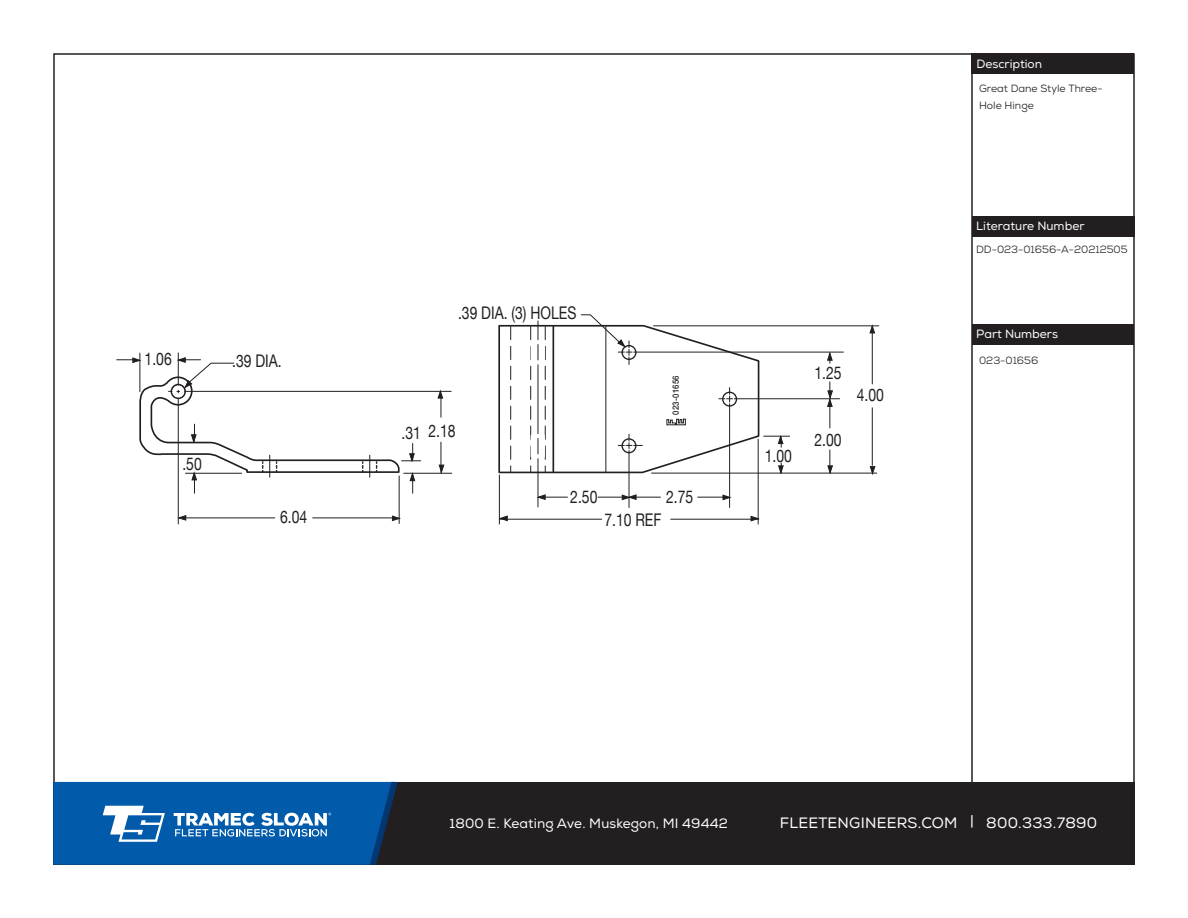
<style>
.page{position:relative;width:1188px;height:918px;background:#fff}
.page>*{position:absolute;margin:0;border:0;box-sizing:border-box;transform-origin:0 0}
.t1{font:17.4px "Helvetica Neue";color:#231f20;scale:.8 1}
.t2{font:15px "Nexa";letter-spacing:.015em;color:#fff}
.t3{font:13.5px "Nexa";letter-spacing:.01em;color:#fff}
.t4{font:12px "Nexa";color:#fff}
.t5{font:10.5px/16.5px "Nexa";color:#231f20}
.t6{font:500 8.55px "Helvetica Neue";letter-spacing:.04em;color:#231f20;scale:.9 1}
</style>
<div class="page">
<div style="left:53px;top:782px;width:1082px;height:83px;background:#231f20"></div>
<svg style="left:53px;top:782px;width:345px;height:83px;background:#1765ab"></svg>
<hr style="left:971px;top:55px;width:2px;height:734px;background:#231f20">
<div style="left:971px;top:53px;width:163px;height:21px;background:#231f20"></div>
<div style="left:972px;top:216px;width:163px;height:20px;background:#231f20"></div>
<div style="left:973px;top:324px;width:161px;height:20px;background:#231f20"></div>
<svg style="left:392px;top:516px;width:7px;height:5px"></svg>
<svg style="left:751px;top:516px;width:7px;height:5px"></svg>
<svg style="left:179px;top:515px;width:7px;height:5px"></svg>
<svg style="left:500px;top:516px;width:7px;height:5px"></svg>
<svg style="left:870px;top:466px;width:5px;height:7px"></svg>
<svg style="left:439px;top:465px;width:5px;height:7px"></svg>
<svg style="left:870px;top:326px;width:5px;height:7px"></svg>
<hr style="left:500px;top:519px;width:102px;height:1px;background:#231f20">
<hr style="left:671px;top:519px;width:88px;height:1px;background:#231f20">
<hr style="left:618px;top:352px;width:225px;height:1px;background:#231f20">
<hr style="left:719px;top:398px;width:121px;height:1px;background:#231f20">
<hr style="left:729px;top:388px;width:1px;height:120px;background:#231f20">
<hr style="left:629px;top:434px;width:1px;height:74px;background:#231f20">
<hr style="left:169px;top:391px;width:282px;height:1px;background:#231f20">
<hr style="left:178px;top:353px;width:1px;height:171px;background:#231f20">
<hr style="left:538px;top:321px;width:1px;height:186px;background:#231f20">
<hr style="left:654px;top:325px;width:225px;height:1px;background:#231f20">
<hr style="left:652px;top:473px;width:225px;height:1px;background:#231f20">
<hr style="left:499px;top:475px;width:1px;height:49px;background:#231f20">
<hr style="left:758px;top:439px;width:1px;height:85px;background:#231f20">
<hr style="left:139px;top:353px;width:1px;height:39px;background:#231f20">
<hr style="left:404px;top:473px;width:48px;height:1px;background:#231f20">
<hr style="left:872px;top:326px;width:1px;height:58px;background:#231f20">
<hr style="left:872px;top:408px;width:1px;height:57px;background:#231f20">
<hr style="left:441px;top:442px;width:1px;height:31px;background:#231f20">
<svg style="left:438px;top:391px;width:5px;height:26px"></svg>
<svg style="left:538px;top:495px;width:29px;height:5px"></svg>
<svg style="left:598px;top:495px;width:63px;height:5px"></svg>
<svg style="left:698px;top:495px;width:32px;height:5px"></svg>
<svg style="left:827px;top:353px;width:5px;height:10px"></svg>
<svg style="left:828px;top:450px;width:5px;height:23px"></svg>
<svg style="left:827px;top:382px;width:6px;height:46px"></svg>
<svg style="left:117px;top:358px;width:304px;height:135px"></svg>
<hr style="left:183px;top:517px;width:92px;height:1px;background:#231f20">
<hr style="left:313px;top:517px;width:84px;height:1px;background:#231f20">
<hr style="left:399px;top:476px;width:1px;height:48px;background:#231f20">
<svg style="left:498px;top:314px;width:292px;height:161px"></svg>
<p class="t1" style="left:145px;top:347px;width:35px">1.06</p>
<p class="t1" style="left:182px;top:451px;width:26px">.50</p>
<p class="t1" style="left:232px;top:348px;width:64px">.39 DIA.</p>
<p class="t1" style="left:458px;top:300px;width:150px">.39 DIA. (3) HOLES</p>
<p class="t1" style="left:402px;top:421px;width:26px">.31</p>
<p class="t1" style="left:428px;top:418px;width:35px">2.18</p>
<p class="t1" style="left:570px;top:484px;width:35px">2.50</p>
<p class="t6" style="left:669px;top:415px;width:46px;rotate:-90deg">023-01656</p>
<p class="t1" style="left:666px;top:484px;width:35px">2.75</p>
<p class="t1" style="left:280px;top:504px;width:35px">6.04</p>
<p class="t1" style="left:604px;top:507px;width:73px">7.10 REF</p>
<p class="t1" style="left:765px;top:443px;width:35px">1.00</p>
<p class="t1" style="left:814px;top:360px;width:35px">1.25</p>
<p class="t1" style="left:814px;top:428px;width:35px">2.00</p>
<p class="t1" style="left:857px;top:383px;width:35px">4.00</p>
<p class="t4" style="left:976px;top:56px;width:67px">Description</p>
<p class="t5" style="left:979px;top:80px;width:125px">Great Dane Style Three-<br>Hole Hinge</p>
<p class="t4" style="left:976px;top:219px;width:110px">Literature Number</p>
<p class="t5" style="left:976px;top:242px;width:153px">DD-023-01656-A-20212505</p>
<p class="t4" style="left:976px;top:327px;width:83px">Part Numbers</p>
<p class="t5" style="left:979px;top:352px;width:61px">023-01656</p>
<p class="t3" style="left:450px;top:815px;width:280px">1800 E. Keating Ave. Muskegon, MI 49442</p>
<p class="t2" style="left:780px;top:814px;width:319px">FLEETENGINEERS.COM | 800.333.7890</p>
</div>
